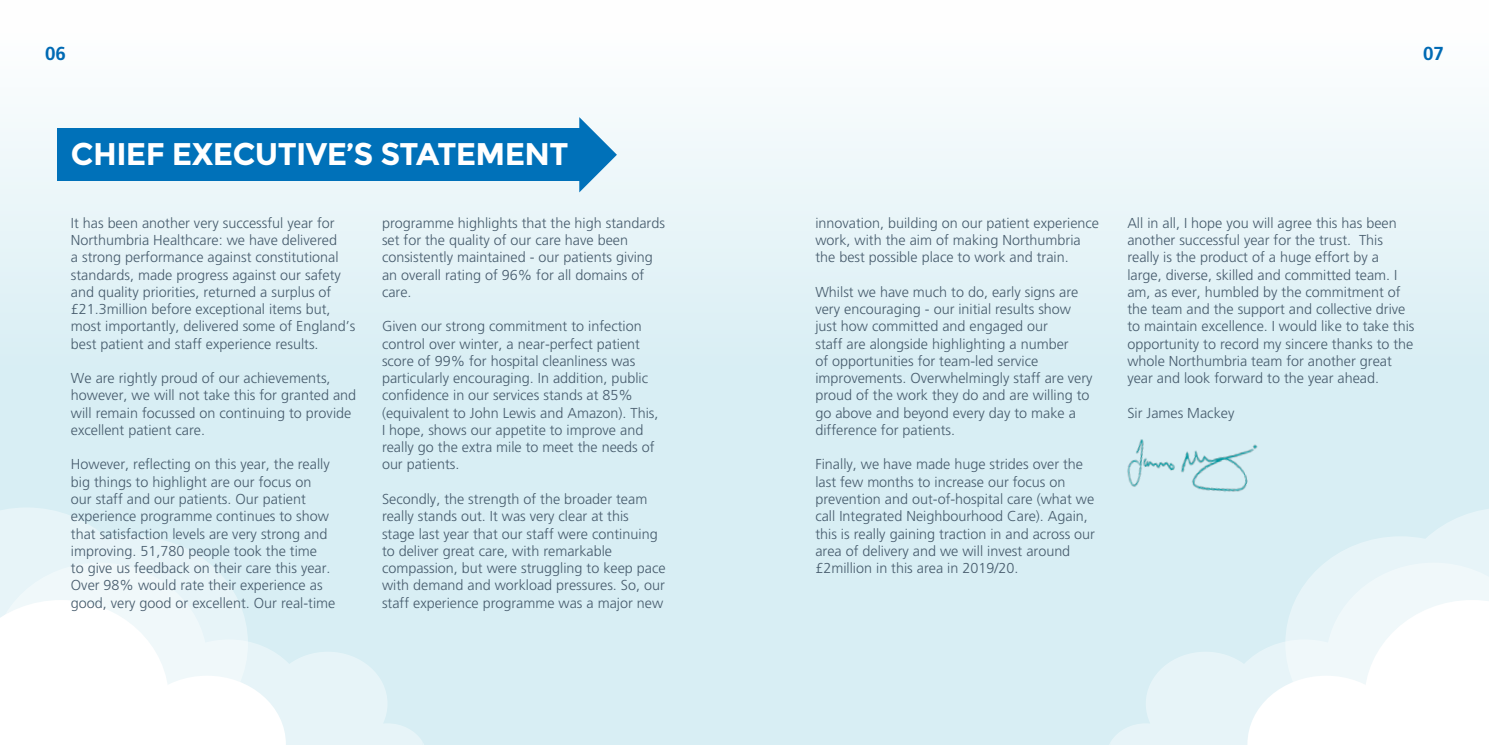
<style>
.page{position:relative;width:1489px;height:745px;background:#fff}
.page>*{position:absolute;margin:0;border:0;box-sizing:border-box;transform-origin:0 0}
.t1{font:700 31.25px "Montserrat";letter-spacing:-.02em;color:#fff}
.t2{font:700 18.75px "Frutiger";color:#006ab4}
.t3{font:300 14.38px/17.2px "Frutiger CE";color:#475c6d}
</style>
<div class="page">
<div style="left:0;top:0;width:1488px;height:744px;background:linear-gradient(to bottom,#f6fbfc,#ceeaf1)"></div>
<div style="left:57px;top:128px;width:530px;height:53px;background:#0071b9"></div>
<svg style="left:579px;top:117px;width:38px;height:75px"></svg>
<div style="left:1084px;top:365px;width:209px;height:207px;background:#d8eef4"></div>
<svg style="left:1285px;top:507px;width:203px;height:55px;background:#def0f5"></svg>
<svg style="left:1106px;top:562px;width:382px;height:182px;background:#dff1f6"></svg>
<svg style="left:1106px;top:740px;width:4px;height:4px"></svg>
<svg style="left:1247px;top:599px;width:241px;height:145px"></svg>
<svg style="left:0;top:507px;width:248px;height:55px;background:#dff1f6"></svg>
<svg style="left:0;top:562px;width:427px;height:182px;background:#e0f1f6"></svg>
<svg style="left:422px;top:740px;width:5px;height:4px"></svg>
<svg style="left:0;top:599px;width:286px;height:145px"></svg>
<h2 class="t2" style="left:45px;top:42px;width:22px">06</h2>
<h2 class="t2" style="left:1422px;top:42px;width:22px">07</h2>
<h1 class="t1" style="left:71px;top:136px;width:499px">CHIEF EXECUTIVE’S STATEMENT</h1>
<p class="t3" style="left:71px;top:214px;width:286px">It has been another very successful year for Northumbria Healthcare: we have delivered<br>a strong performance against constitutional standards, made progress against our safety and quality priorities, returned a surplus of £21.3million before exceptional items but, most importantly, delivered some of England’s best patient and staff experience results.</p>
<p class="t3" style="left:71px;top:369px;width:287px">We are rightly proud of our achievements, however, we will not take this for granted and will remain focussed on continuing to provide excellent patient care.</p>
<p class="t3" style="left:71px;top:455px;width:266px">However, reflecting on this year, the really big things to highlight are our focus on our staff and our patients. Our patient experience programme continues to show that satisfaction levels are very strong and improving. 51,780 people took the time<br>to give us feedback on their care this year.<br>Over 98% would rate their experience as good, very good or excellent. Our real-time</p>
<p class="t3" style="left:382px;top:214px;width:284px">programme highlights that the high standards set for the quality of our care have been consistently maintained - our patients giving an overall rating of 96% for all domains of care.</p>
<p class="t3" style="left:382px;top:317px;width:278px">Given our strong commitment to infection control over winter, a near-perfect patient score of 99% for hospital cleanliness was particularly encouraging. In addition, public confidence in our services stands at 85% (equivalent to John Lewis and Amazon). This, I hope, shows our appetite to improve and really go the extra mile to meet the needs of our patients.</p>
<p class="t3" style="left:382px;top:490px;width:285px">Secondly, the strength of the broader team really stands out. It was very clear at this<br>stage last year that our staff were continuing to deliver great care, with remarkable compassion, but were struggling to keep pace with demand and workload pressures. So, our staff experience programme was a major new</p>
<p class="t3" style="left:815px;top:214px;width:285px">innovation, building on our patient experience work, with the aim of making Northumbria the best possible place to work and train.</p>
<p class="t3" style="left:815px;top:283px;width:279px">Whilst we have much to do, early signs are very encouraging - our initial results show just how committed and engaged our<br>staff are alongside highlighting a number<br>of opportunities for team-led service improvements. Overwhelmingly staff are very proud of the work they do and are willing to go above and beyond every day to make a difference for patients.</p>
<p class="t3" style="left:815px;top:455px;width:281px">Finally, we have made huge strides over the last few months to increase our focus on prevention and out-of-hospital care (what we call Integrated Neighbourhood Care). Again, this is really gaining traction in and across our area of delivery and we will invest around £2million in this area in 2019/20.</p>
<p class="t3" style="left:1127px;top:214px;width:289px">All in all, I hope you will agree this has been another successful year for the trust. This really is the product of a huge effort by a large, diverse, skilled and committed team. I am, as ever, humbled by the commitment of the team and the support and collective drive to maintain excellence. I would like to take this opportunity to record my sincere thanks to the whole Northumbria team for another great year and look forward to the year ahead.</p>
<p class="t3" style="left:1127px;top:403px;width:108px">Sir James Mackey</p>
</div>
